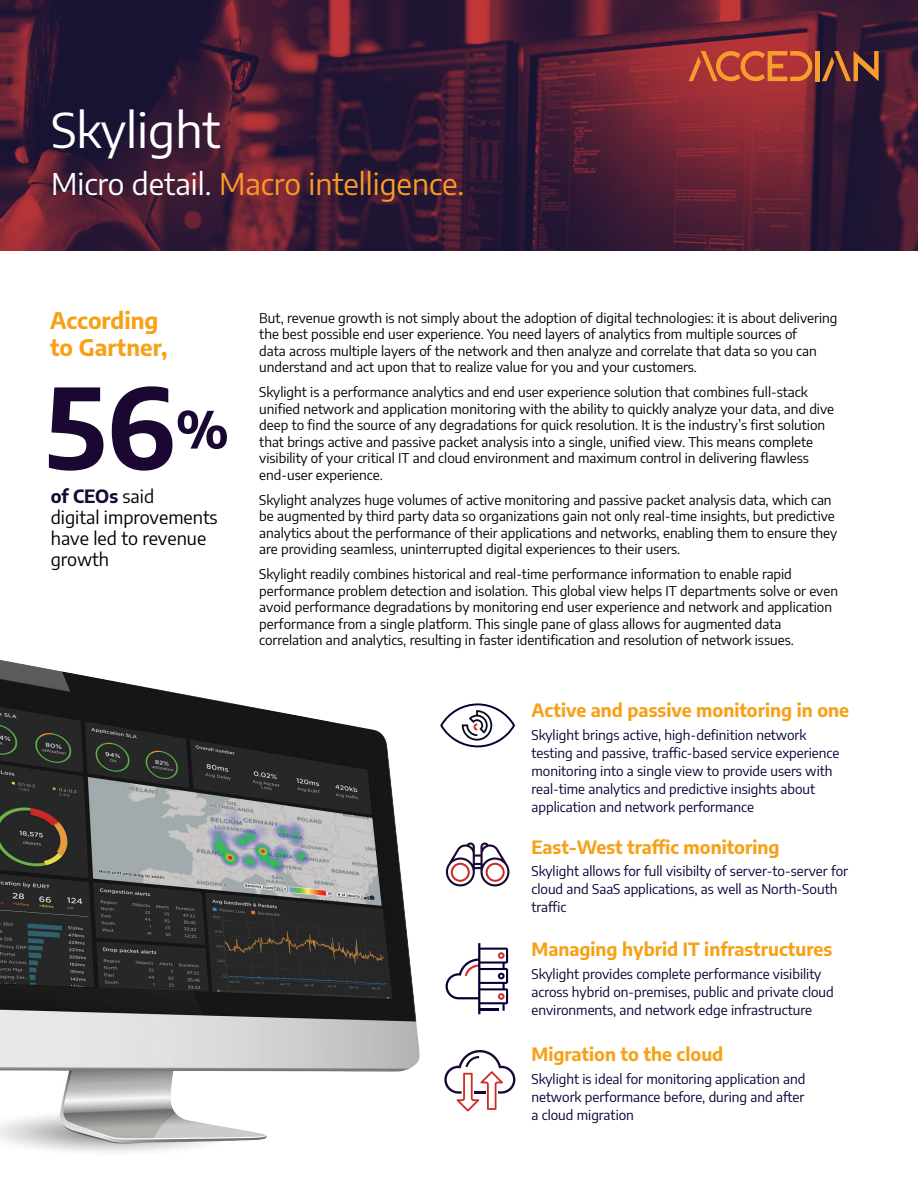
<style>
.page{position:relative;width:918px;height:1188px;background:#fff}
.page>*{position:absolute;margin:0;border:0;box-sizing:border-box;transform-origin:0 0}
.t1{font:700 111px "Encode Sans";color:#1a0833}
.t2{font:48px "Encode Sans";color:#fff}
.t3{font:30px "Encode Sans";color:#f89c28}
.t4{font:700 22.5px/27px "Encode Sans";color:#f6a117}
.t5{font:700 18px "Encode Sans";color:#f6a117}
.t6{font:18px/21px "Encode Sans";color:#000}
.t7{font:13.5px/16.5px "Encode Sans";color:#000}
.t8{font:13.5px/18px "Encode Sans";color:#050033}
.s1{color:#fff}
.s2{font-weight:700;color:#1a0833}
</style>
<div class="page">
<svg style="left:446px;top:948px;width:62px;height:63px"></svg>
<hr style="left:478px;top:943px;width:2px;height:71px;background:#050033">
<img style="left:0;top:660px;width:420px;height:492px">
<svg style="left:440px;top:703px;width:75px;height:44px"></svg>
<svg style="left:446px;top:842px;width:63px;height:44px"></svg>
<img style="left:0;top:0;width:918px;height:251px">
<div style="left:815px;top:51px;width:5px;height:30px;background:#f89d2d"></div>
<svg style="left:822px;top:51px;width:57px;height:30px;background:#774631"></svg>
<svg style="left:689px;top:51px;width:123px;height:30px;background:#c75733"></svg>
<svg style="left:444px;top:1050px;width:71px;height:61px"></svg>
<h2 class="t2" style="left:51px;top:96px;width:171px">Skylight</h2>
<h3 class="t3" style="left:51px;top:163px;width:415px"><span class="s1">Micro detail.</span> Macro intelligence.</h3>
<h3 class="t4" style="left:50px;top:306px;width:119px">According to Gartner,</h3>
<p class="t7" style="left:259px;top:309px;width:580px">But, revenue growth is not simply about the adoption of digital technologies: it is about delivering the best possible end user experience. You need layers of analytics from multiple sources of<br>data across multiple layers of the network and then analyze and correlate that data so you can understand and act upon that to realize value for you and your customers.</p>
<p class="t7" style="left:259px;top:384px;width:576px">Skylight is a performance analytics and end user experience solution that combines full-stack unified network and application monitoring with the ability to quickly analyze your data, and dive deep to find the source of any degradations for quick resolution. It is the industry’s first solution that brings active and passive packet analysis into a single, unified view. This means complete visibility of your critical IT and cloud environment and maximum control in delivering flawless end-user experience.</p>
<p class="t7" style="left:259px;top:491px;width:579px">Skylight analyzes huge volumes of active monitoring and passive packet analysis data, which can be augmented by third party data so organizations gain not only real-time insights, but predictive analytics about the performance of their applications and networks, enabling them to ensure they are providing seamless, uninterrupted digital experiences to their users.</p>
<p class="t7" style="left:259px;top:566px;width:580px">Skylight readily combines historical and real-time performance information to enable rapid performance problem detection and isolation. This global view helps IT departments solve or even avoid performance degradations by monitoring end user experience and network and application performance from a single platform. This single pane of glass allows for augmented data correlation and analytics, resulting in faster identification and resolution of network issues.</p>
<h1 class="t1" style="left:45px;top:345px;width:186px">56<sup>%</sup></h1>
<h3 class="t6" style="left:51px;top:485px;width:168px"><span class="s2">of CEOs</span> said<br>digital improvements have led to revenue growth</h3>
<h3 class="t5" style="left:532px;top:697px;width:319px">Active and passive monitoring in one</h3>
<p class="t8" style="left:532px;top:725px;width:309px">Skylight brings active, high-definition network testing and passive, traffic-based service experience monitoring into a single view to provide users with real-time analytics and predictive insights about application and network performance</p>
<h3 class="t5" style="left:532px;top:833px;width:250px">East-West traffic monitoring</h3>
<p class="t8" style="left:532px;top:861px;width:318px">Skylight allows for full visibilty of server-to-server for cloud and SaaS applications, as well as North-South traffic</p>
<h3 class="t5" style="left:532px;top:936px;width:302px">Managing hybrid IT infrastructures</h3>
<p class="t8" style="left:532px;top:964px;width:304px">Skylight provides complete performance visibility across hybrid on-premises, public and private cloud environments, and network edge infrastructure</p>
<h3 class="t5" style="left:532px;top:1041px;width:193px">Migration to the cloud</h3>
<p class="t8" style="left:532px;top:1069px;width:275px;text-align:justify">Skylight is ideal for monitoring application and network performance before, during and after a cloud migration</p>
</div>
